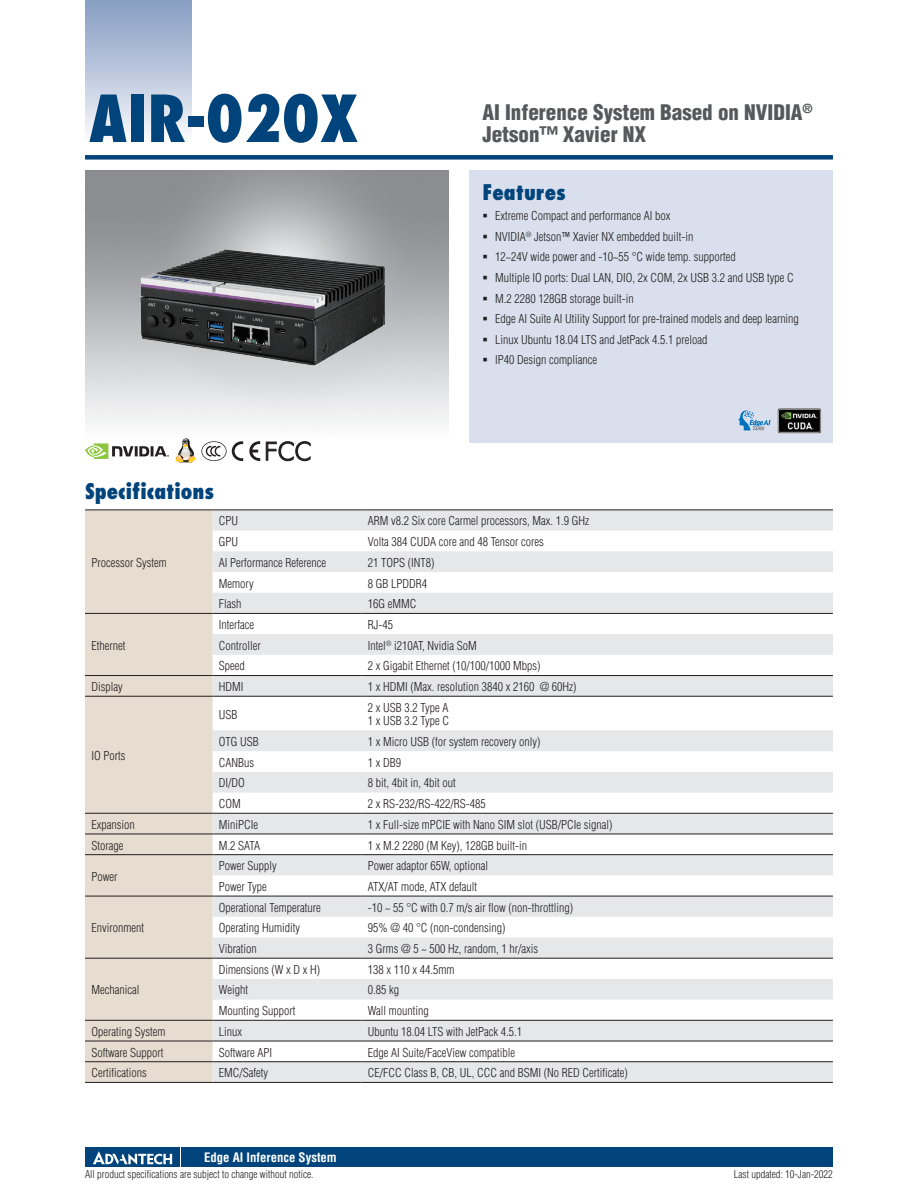
<style>
.page{position:relative;width:918px;height:1188px;background:#fff}
.page>*{position:absolute;margin:0;border:0;box-sizing:border-box;transform-origin:0 0}
.t1{font:800 condensed 63px "Futura";color:#00447b}
.t2{font:900 condensed 21px/22.5px "Helvetica";color:#57585a}
.t3{font:800 condensed 21px "Futura";color:#00447b}
.t4{font:700 condensed 12.75px "Helvetica";color:#fff}
.t5{font:300 condensed 12px/20.7px "Helvetica";color:#231f20}
.t6{font:300 condensed 10.5px "Helvetica";color:#231f20}
</style>
<div class="page">
<div style="left:85px;top:155px;width:748px;height:5px;background:#00447b"></div>
<div style="left:85px;top:0;width:106px;height:143px;background:linear-gradient(to bottom,#849bc1,#f9fafc)"></div>
<div style="left:182px;top:1147px;width:651px;height:20px;background:#00447b"></div>
<div style="left:85px;top:1147px;width:95px;height:20px;background:#00447b"></div>
<svg style="left:93px;top:1151px;width:79px;height:14px"></svg>
<div style="left:470px;top:170px;width:363px;height:272px;background:#d9dfec"></div>
<svg style="left:201px;top:441px;width:42px;height:20px"></svg>
<svg style="left:249px;top:441px;width:62px;height:20px"></svg>
<svg style="left:85px;top:443px;width:84px;height:16px"></svg>
<img style="left:175px;top:438px;width:21px;height:25px">
<div style="left:85px;top:511px;width:128px;height:571px;background:#e6dccf"></div>
<svg style="left:213px;top:511px;width:620px;height:571px;fill:#e7e8ea"></svg>
<hr style="left:85px;top:510px;width:128px;height:1px;background:#231f20">
<hr style="left:213px;top:510px;width:148px;height:1px;background:#231f20">
<hr style="left:361px;top:510px;width:472px;height:1px;background:#231f20">
<hr style="left:85px;top:613px;width:128px;height:1px;background:#231f20">
<hr style="left:213px;top:613px;width:148px;height:1px;background:#231f20">
<hr style="left:361px;top:613px;width:472px;height:1px;background:#231f20">
<hr style="left:85px;top:813px;width:128px;height:1px;background:#231f20">
<hr style="left:85px;top:834px;width:128px;height:1px;background:#231f20">
<hr style="left:85px;top:854px;width:128px;height:1px;background:#231f20">
<hr style="left:213px;top:813px;width:148px;height:1px;background:#231f20">
<hr style="left:361px;top:813px;width:472px;height:1px;background:#231f20">
<hr style="left:213px;top:834px;width:148px;height:1px;background:#231f20">
<hr style="left:361px;top:834px;width:472px;height:1px;background:#231f20">
<hr style="left:213px;top:854px;width:148px;height:1px;background:#231f20">
<hr style="left:361px;top:854px;width:472px;height:1px;background:#231f20">
<hr style="left:85px;top:896px;width:128px;height:1px;background:#231f20">
<hr style="left:85px;top:958px;width:128px;height:1px;background:#231f20">
<hr style="left:213px;top:896px;width:148px;height:1px;background:#231f20">
<hr style="left:361px;top:896px;width:472px;height:1px;background:#231f20">
<hr style="left:213px;top:958px;width:148px;height:1px;background:#231f20">
<hr style="left:361px;top:958px;width:472px;height:1px;background:#231f20">
<hr style="left:85px;top:1020px;width:128px;height:1px;background:#231f20">
<hr style="left:213px;top:1020px;width:148px;height:1px;background:#231f20">
<hr style="left:361px;top:1020px;width:472px;height:1px;background:#231f20">
<hr style="left:85px;top:1041px;width:128px;height:1px;background:#231f20">
<hr style="left:213px;top:1041px;width:148px;height:1px;background:#231f20">
<hr style="left:361px;top:1041px;width:472px;height:1px;background:#231f20">
<hr style="left:85px;top:1061px;width:128px;height:1px;background:#231f20">
<hr style="left:213px;top:1061px;width:148px;height:1px;background:#231f20">
<hr style="left:361px;top:1061px;width:472px;height:1px;background:#231f20">
<hr style="left:85px;top:1082px;width:128px;height:1px;background:#231f20">
<hr style="left:213px;top:1082px;width:148px;height:1px;background:#231f20">
<hr style="left:361px;top:1082px;width:472px;height:1px;background:#231f20">
<hr style="left:85px;top:675px;width:128px;height:1px;background:#231f20">
<hr style="left:213px;top:675px;width:148px;height:1px;background:#231f20">
<hr style="left:361px;top:675px;width:472px;height:1px;background:#231f20">
<hr style="left:85px;top:696px;width:128px;height:1px;background:#231f20">
<hr style="left:213px;top:696px;width:148px;height:1px;background:#231f20">
<hr style="left:361px;top:696px;width:472px;height:1px;background:#231f20">
<svg style="left:739px;top:410px;width:32px;height:20px"></svg>
<img style="left:777px;top:408px;width:45px;height:26px">
<img style="left:132px;top:237px;width:262px;height:140px">
<h1 class="t1" style="left:89px;top:79px;width:271px">AIR-020X</h1>
<h2 class="t3" style="left:85px;top:478px;width:131px">Specifications</h2>
<h2 class="t2" style="left:482px;top:100px;width:332px">AI Inference System Based on NVIDIA<sup>®<br></sup>Jetson™ Xavier NX</h2>
<h2 class="t3" style="left:482px;top:179px;width:85px">Features</h2>
<p class="t5" style="left:495px;top:205px;width:305px">Extreme Compact and performance AI box<br>NVIDIA<sup>®</sup> Jetson™ Xavier NX embedded built-in<br>12~24V wide power and -10~55 °C wide temp. supported<br>Multiple IO ports: Dual LAN, DIO, 2x COM, 2x USB 3.2 and USB type C M.2 2280 128GB storage built-in<br>Edge AI Suite AI Utility Support for pre-trained models and deep learning Linux Ubuntu 18.04 LTS and JetPack 4.5.1 preload<br>IP40 Design compliance</p>
<p class="t5" style="left:91px;top:552px;width:77px">Processor System</p>
<p class="t5" style="left:91px;top:635px;width:35px">Ethernet</p>
<p class="t5" style="left:219px;top:511px;width:21px">CPU</p>
<p class="t5" style="left:368px;top:511px;width:223px">ARM v8.2 Six core Carmel processors, Max. 1.9 GHz</p>
<p class="t5" style="left:219px;top:531px;width:21px">GPU</p>
<p class="t5" style="left:368px;top:531px;width:178px">Volta 384 CUDA core and 48 Tensor cores</p>
<p class="t5" style="left:219px;top:552px;width:109px">AI Performance Reference</p>
<p class="t5" style="left:368px;top:552px;width:68px">21 TOPS (INT8)</p>
<p class="t5" style="left:219px;top:573px;width:36px">Memory</p>
<p class="t5" style="left:368px;top:573px;width:61px">8 GB LPDDR4</p>
<p class="t5" style="left:219px;top:594px;width:24px">Flash</p>
<p class="t5" style="left:368px;top:594px;width:50px">16G eMMC</p>
<p class="t5" style="left:219px;top:614px;width:37px">Interface</p>
<p class="t5" style="left:368px;top:614px;width:27px">RJ-45</p>
<p class="t5" style="left:219px;top:635px;width:43px">Controller</p>
<p class="t5" style="left:368px;top:635px;width:111px">Intel<sup>®</sup> i210AT, Nvidia SoM</p>
<p class="t5" style="left:219px;top:656px;width:27px">Speed</p>
<p class="t5" style="left:368px;top:656px;width:174px">2 x Gigabit Ethernet (10/100/1000 Mbps)</p>
<p class="t5" style="left:91px;top:676px;width:33px">Display</p>
<p class="t5" style="left:219px;top:676px;width:26px">HDMI</p>
<p class="t5" style="left:368px;top:676px;width:210px">1 x HDMI (Max. resolution 3840 x 2160 @ 60Hz)</p>
<p class="t5" style="left:91px;top:745px;width:35px">IO Ports</p>
<p class="t5" style="left:219px;top:704px;width:20px">USB</p>
<p class="t5" style="left:368px;top:701px;width:83px;line-height:13.5px">2 x USB 3.2 Type A<br>1 x USB 3.2 Type C</p>
<p class="t5" style="left:219px;top:731px;width:42px">OTG USB</p>
<p class="t5" style="left:368px;top:731px;width:174px">1 x Micro USB (for system recovery only)</p>
<p class="t5" style="left:219px;top:752px;width:37px">CANBus</p>
<p class="t5" style="left:368px;top:752px;width:35px">1 x DB9</p>
<p class="t5" style="left:219px;top:773px;width:28px">DI/DO</p>
<p class="t5" style="left:368px;top:773px;width:89px">8 bit, 4bit in, 4bit out</p>
<p class="t5" style="left:219px;top:793px;width:24px">COM</p>
<p class="t5" style="left:368px;top:793px;width:119px">2 x RS-232/RS-422/RS-485</p>
<p class="t5" style="left:91px;top:814px;width:45px">Expansion</p>
<p class="t5" style="left:219px;top:814px;width:41px">MiniPCIe</p>
<p class="t5" style="left:368px;top:814px;width:246px">1 x Full-size mPCIE with Nano SIM slot (USB/PCIe signal)</p>
<p class="t5" style="left:91px;top:835px;width:33px">Storage</p>
<p class="t5" style="left:219px;top:835px;width:43px">M.2 SATA</p>
<p class="t5" style="left:368px;top:835px;width:161px">1 x M.2 2280 (M Key), 128GB built-in</p>
<p class="t5" style="left:91px;top:866px;width:28px">Power</p>
<p class="t5" style="left:219px;top:855px;width:59px">Power Supply</p>
<p class="t5" style="left:368px;top:855px;width:122px">Power adaptor 65W, optional</p>
<p class="t5" style="left:219px;top:876px;width:49px">Power Type</p>
<p class="t5" style="left:368px;top:876px;width:111px">ATX/AT mode, ATX default</p>
<p class="t5" style="left:91px;top:918px;width:54px">Environment</p>
<p class="t5" style="left:91px;top:980px;width:49px">Mechanical</p>
<p class="t5" style="left:219px;top:897px;width:103px">Operational Temperature</p>
<p class="t5" style="left:368px;top:897px;width:207px">-10 ~ 55 °C with 0.7 m/s air flow (non-throttling)</p>
<p class="t5" style="left:219px;top:918px;width:83px">Operating Humidity</p>
<p class="t5" style="left:368px;top:918px;width:139px">95% @ 40 °C (non-condensing)</p>
<p class="t5" style="left:219px;top:938px;width:39px">Vibration</p>
<p class="t5" style="left:368px;top:938px;width:172px">3 Grms @ 5 ~ 500 Hz, random, 1 hr/axis</p>
<p class="t5" style="left:219px;top:959px;width:103px">Dimensions (W x D x H)</p>
<p class="t5" style="left:368px;top:959px;width:88px">138 x 110 x 44.5mm</p>
<p class="t5" style="left:219px;top:980px;width:31px">Weight</p>
<p class="t5" style="left:368px;top:980px;width:33px">0.85 kg</p>
<p class="t5" style="left:219px;top:1000px;width:78px">Mounting Support</p>
<p class="t5" style="left:368px;top:1000px;width:63px">Wall mounting</p>
<p class="t5" style="left:91px;top:1021px;width:75px">Operating System</p>
<p class="t5" style="left:219px;top:1021px;width:25px">Linux</p>
<p class="t5" style="left:368px;top:1021px;width:156px">Ubuntu 18.04 LTS with JetPack 4.5.1</p>
<p class="t5" style="left:91px;top:1042px;width:73px">Software Support</p>
<p class="t5" style="left:219px;top:1042px;width:55px">Software API</p>
<p class="t5" style="left:368px;top:1042px;width:149px">Edge AI Suite/FaceView compatible</p>
<p class="t5" style="left:91px;top:1062px;width:57px">Certifications</p>
<p class="t5" style="left:219px;top:1062px;width:51px">EMC/Safety</p>
<p class="t5" style="left:368px;top:1062px;width:261px">CE/FCC Class B, CB, UL, CCC and BSMI (No RED Certificate)</p>
<p class="t4" style="left:204px;top:1149px;width:134px">Edge AI Inference System</p>
<p class="t6" style="left:85px;top:1167px;width:230px">All product specifications are subject to change without notice.</p>
<p class="t6" style="left:734px;top:1167px;width:101px">Last updated: 10-Jan-2022</p>
</div>
